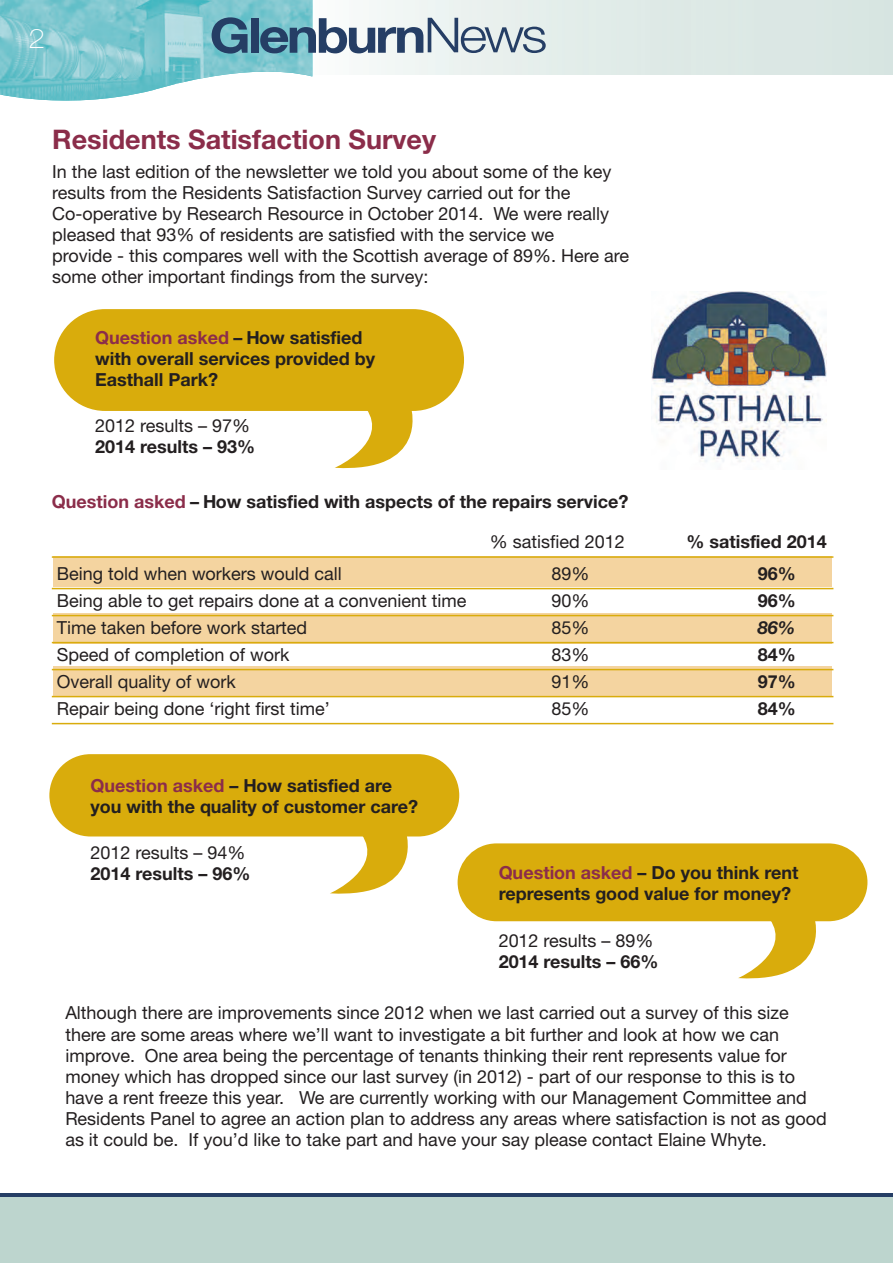
<style>
.page{position:relative;width:893px;height:1263px;background:#fff}
.page>*{position:absolute;margin:0;border:0;box-sizing:border-box;transform-origin:0 0}
.t1{font:700 48.45px "Helvetica Neue";letter-spacing:-.055em;color:#253e65;scale:1.12 1}
.t2{font:700 27px "Helvetica Neue";color:#8b2d4a}
.t3{font:100 27px "Helvetica Neue";color:#fff;scale:1.1 1}
.t4{font:18px/21px "Helvetica Neue";color:#231f20}
.t5{font:700 18px/21px "Helvetica Neue";color:#231f20}
.t6{font:italic 700 18px "Helvetica Neue";color:#231f20}
.s1{font-weight:300}
.s2{color:#8b2d4a}
</style>
<div class="page">
<div style="left:53px;top:556px;width:779px;height:30px;background:#f4d4a0"></div>
<div style="left:53px;top:614px;width:779px;height:30px;background:#f4d4a0"></div>
<div style="left:53px;top:666px;width:779px;height:30px;background:#f4d4a0"></div>
<div style="left:0;top:1193px;width:893px;height:70px;background:#253e65"></div>
<div style="left:0;top:1197px;width:893px;height:66px;background:#bdd5ce"></div>
<img style="left:0;top:0;width:312px;height:101px">
<img style="left:651px;top:291px;width:176px;height:171px">
<div style="left:54px;top:309px;width:410px;height:102px;background:#d9ac0c;border-radius:51px"></div>
<svg style="left:335px;top:408px;width:93px;height:61px"></svg>
<hr style="left:52px;top:556px;width:781px;height:2px;background:#d9ac0c">
<hr style="left:52px;top:588px;width:781px;height:1px;background:#d9ac0c">
<hr style="left:52px;top:615px;width:781px;height:1px;background:#d9ac0c">
<hr style="left:52px;top:642px;width:781px;height:1px;background:#d9ac0c">
<hr style="left:52px;top:669px;width:781px;height:1px;background:#d9ac0c">
<hr style="left:52px;top:696px;width:781px;height:1px;background:#d9ac0c">
<hr style="left:52px;top:723px;width:781px;height:1px;background:#d9ac0c">
<div style="left:49px;top:754px;width:410px;height:82px;background:#d9ac0c;border-radius:41px"></div>
<svg style="left:330px;top:836px;width:93px;height:58px"></svg>
<div style="left:458px;top:843px;width:409px;height:78px;background:#d9ac0c;border-radius:39px"></div>
<svg style="left:738px;top:921px;width:93px;height:58px"></svg>
<h2 class="t3" style="left:29px;top:29px;width:17px">2</h2>
<h1 class="t1" style="left:210px;top:18px;width:303px">Glenburn<span class="s1">News</span></h1>
<h2 class="t2" style="left:52px;top:130px;width:385px">Residents Satisfaction Survey</h2>
<p class="t4" style="left:52px;top:163px;width:578px">In the last edition of the newsletter we told you about some of the key results from the Residents Satisfaction Survey carried out for the Co-operative by Research Resource in October 2014. We were really pleased that 93% of residents are satisfied with the service we<br>provide - this compares well with the Scottish average of 89%. Here are some other important findings from the survey:</p>
<p class="t5" style="left:95px;top:328px;width:282px"><span class="s2">Question asked</span> – How satisfied with overall services provided by<br>Easthall Park?</p>
<p class="t4" style="left:95px;top:417px;width:156px">2012 results – 97%</p>
<p class="t5" style="left:95px;top:438px;width:161px">2014 results – 93%</p>
<p class="t5" style="left:52px;top:492px;width:578px"><span class="s2">Question asked</span> – How satisfied with aspects of the repairs service?</p>
<p class="t4" style="left:490px;top:533px;width:136px">% satisfied 2012</p>
<p class="t5" style="left:686px;top:533px;width:142px">% satisfied 2014</p>
<p class="t4" style="left:57px;top:565px;width:287px">Being told when workers would call</p>
<p class="t4" style="left:551px;top:565px;width:39px">89%</p>
<p class="t5" style="left:758px;top:564px;width:39px">96%</p>
<p class="t4" style="left:57px;top:592px;width:411px">Being able to get repairs done at a convenient time</p>
<p class="t4" style="left:551px;top:592px;width:39px">90%</p>
<p class="t5" style="left:758px;top:591px;width:39px">96%</p>
<p class="t4" style="left:57px;top:619px;width:252px">Time taken before work started</p>
<p class="t4" style="left:551px;top:619px;width:39px">85%</p>
<p class="t6" style="left:758px;top:621px;width:39px">86%</p>
<p class="t4" style="left:57px;top:646px;width:234px">Speed of completion of work</p>
<p class="t4" style="left:551px;top:646px;width:39px">83%</p>
<p class="t5" style="left:758px;top:645px;width:39px">84%</p>
<p class="t4" style="left:57px;top:673px;width:180px">Overall quality of work</p>
<p class="t4" style="left:551px;top:673px;width:39px">91%</p>
<p class="t5" style="left:758px;top:672px;width:39px">97%</p>
<p class="t4" style="left:57px;top:700px;width:275px">Repair being done ‘right first time’</p>
<p class="t4" style="left:551px;top:700px;width:39px">85%</p>
<p class="t5" style="left:758px;top:699px;width:39px">84%</p>
<p class="t5" style="left:90px;top:776px;width:329px"><span class="s2">Question asked</span> – How satisfied are you with the quality of customer care?</p>
<p class="t4" style="left:90px;top:844px;width:156px">2012 results – 94%</p>
<p class="t5" style="left:90px;top:865px;width:161px">2014 results – 96%</p>
<p class="t5" style="left:499px;top:864px;width:301px"><span class="s2">Question asked</span> – Do you think rent represents good value for money?</p>
<p class="t4" style="left:499px;top:932px;width:156px">2012 results – 89%</p>
<p class="t5" style="left:499px;top:952px;width:161px">2014 results – 66%</p>
<p class="t4" style="left:65px;top:1004px;width:763px">Although there are improvements since 2012 when we last carried out a survey of this size there are some areas where we’ll want to investigate a bit further and look at how we can improve. One area being the percentage of tenants thinking their rent represents value for money which has dropped since our last survey (in 2012) - part of our response to this is to have a rent freeze this year. We are currently working with our Management Committee and Residents Panel to agree an action plan to address any areas where satisfaction is not as good as it could be. If you’d like to take part and have your say please contact Elaine Whyte.</p>
</div>
